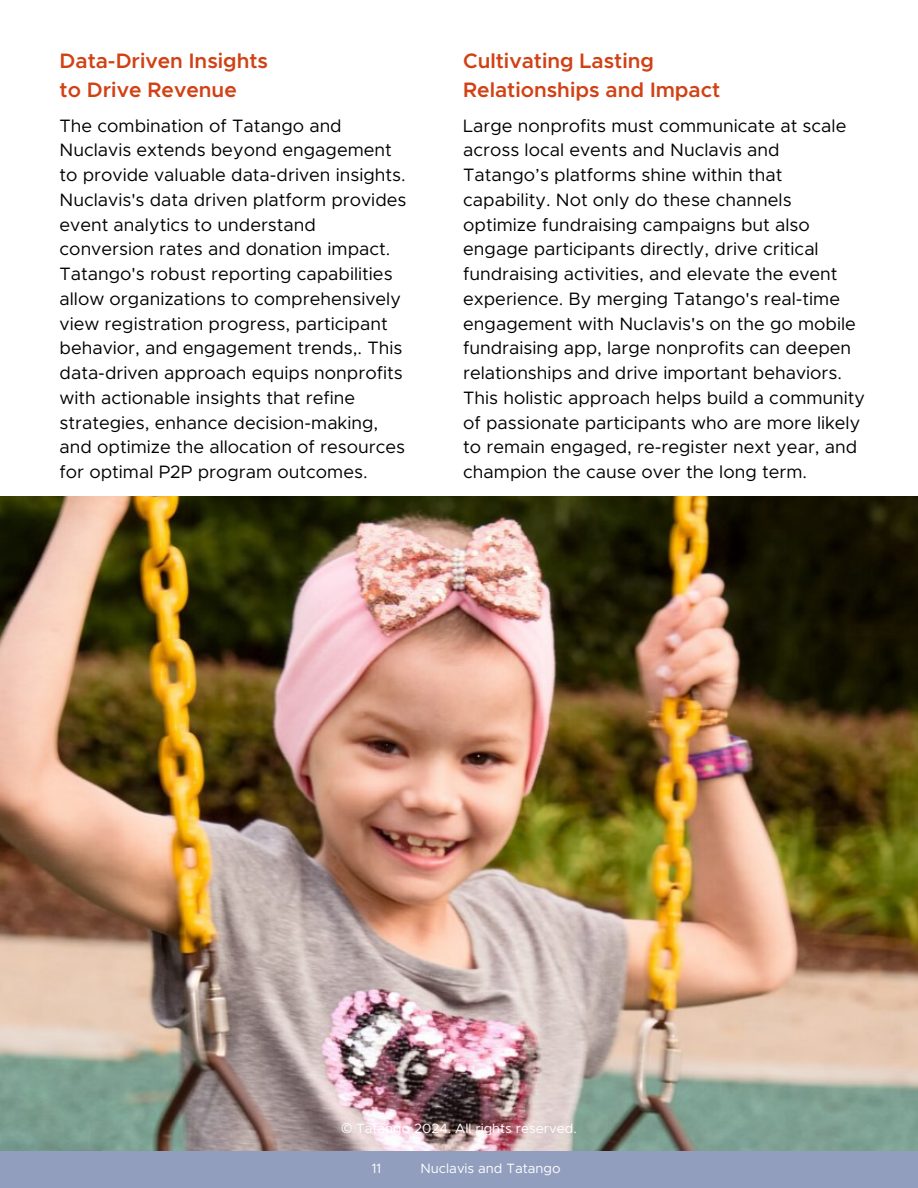
<style>
.page{position:relative;width:918px;height:1188px;background:#fff}
.page>*{position:absolute;margin:0;border:0;box-sizing:border-box;transform-origin:0 0}
.t1{font:600 21px/29.2px "Metropolis";color:#d14114}
.t2{font:18px/24.8px "Metropolis";color:#000}
.t3{font:13.5px "Metropolis";color:#fff}
.s1{font-family:"Noto Sans"}
</style>
<div class="page">
<div style="left:0;top:1150px;width:918px;height:38px;background:#919ebe"></div>
<img style="left:0;top:497px;width:918px;height:653px">
<h1 class="t1" style="left:60px;top:47px;width:210px">Data-Driven Insights to Drive Revenue</h1>
<h1 class="t2" style="left:60px;top:114px;width:348px">The combination of Tatango and Nuclavis extends beyond engagement to provide valuable data-driven insights.<br>Nuclavis's data driven platform provides event analytics to understand conversion rates and donation impact.<br>Tatango's robust reporting capabilities allow organizations to comprehensively view registration progress, participant behavior, and engagement trends,. This data-driven approach equips nonprofits with actionable insights that refine strategies, enhance decision-making, and optimize the allocation of resources for optimal P2P program outcomes.</h1>
<h2 class="t1" style="left:463px;top:47px;width:259px">Cultivating Lasting<br>Relationships and Impact</h2>
<h2 class="t2" style="left:463px;top:114px;width:404px">Large nonprofits must communicate at scale across local events and Nuclavis and Tatango’s platforms shine within that capability. Not only do these channels optimize fundraising campaigns but also engage participants directly, drive critical fundraising activities, and elevate the event experience. By merging Tatango's real-time engagement with Nuclavis's on the go mobile fundraising app, large nonprofits can deepen relationships and drive important behaviors.<br>This holistic approach helps build a community of passionate participants who are more likely to remain engaged, re-register next year, and champion the cause over the long term.</h2>
<p class="t3" style="left:341px;top:1122px;width:237px"><span class="s1">©</span> Tatango 2024. All rights reserved.</p>
<p class="t3" style="left:372px;top:1162px;width:11px">11</p>
<p class="t3" style="left:421px;top:1162px;width:142px">Nuclavis and Tatango</p>
</div>
